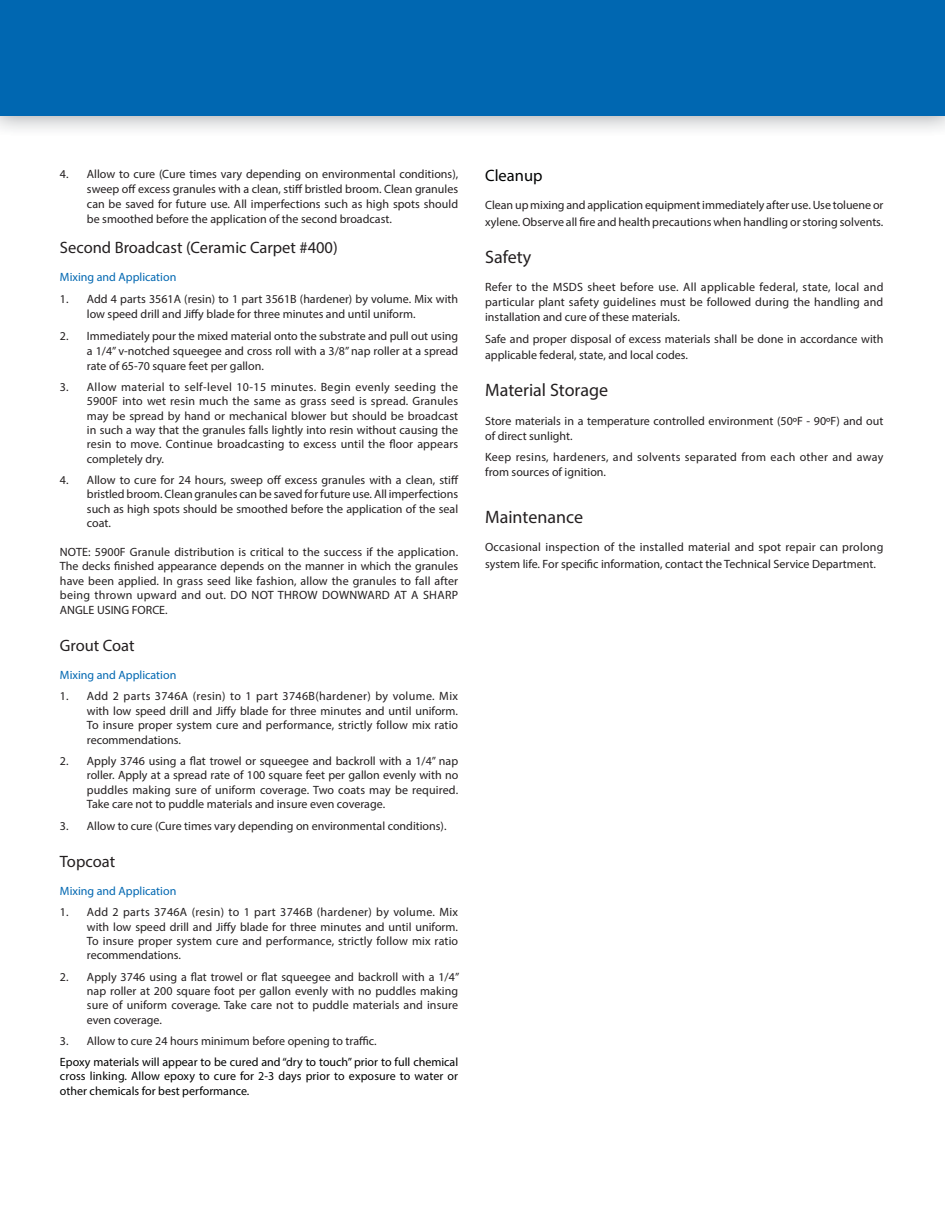
<style>
.page{position:relative;width:945px;height:1215px;background:#fff}
.page>*{position:absolute;margin:0;border:0;box-sizing:border-box;transform-origin:0 0}
.t1{font:18px "Myriad Pro";color:#231f20}
.t2{font:16.5px "Myriad Pro";color:#231f20}
.t3{font:16.5px "Myriad Pro";color:#010202}
.t4{font:12px/14.4px "Myriad Pro";color:#231f20;text-align:justify}
.t5{font:12px/14.4px "Myriad Pro";color:#010202;text-align:justify}
.t6{font:12px/15px "Myriad Pro";letter-spacing:.025em;color:#231f20}
.t7{font:12px "Myriad Pro";color:#0067b1}
</style>
<div class="page">
<img style="left:0;top:115px;width:945px;height:15px">
<div style="left:0;top:0;width:945px;height:115px;background:#0067b1"></div>
<p class="t4" style="left:87px;top:167px;width:373px;line-height:15px;text-indent:-27px">4. Allow to cure (Cure times vary depending on environmental conditions), sweep off excess granules with a clean, stiff bristled broom. Clean granules can be saved for future use. All imperfections such as high spots should be smoothed before the application of the second broadcast.</p>
<h2 class="t2" style="left:60px;top:241px;width:279px">Second Broadcast (Ceramic Carpet #400)</h2>
<p class="t7" style="left:60px;top:273px;width:118px">Mixing and Application</p>
<p class="t4" style="left:87px;top:293px;width:373px;line-height:15px;text-indent:-27px">1. Add 4 parts 3561A (resin) to 1 part 3561B (hardener) by volume. Mix with low speed drill and Jiffy blade for three minutes and until uniform.</p>
<p class="t4" style="left:87px;top:329px;width:373px;line-height:15px;text-indent:-27px">2. Immediately pour the mixed material onto the substrate and pull out using a 1/4” v-notched squeegee and cross roll with a 3/8” nap roller at a spread rate of 65-70 square feet per gallon.</p>
<p class="t4" style="left:87px;top:381px;width:373px;text-indent:-27px">3. Allow material to self-level 10-15 minutes. Begin evenly seeding the 5900F into wet resin much the same as grass seed is spread. Granules may be spread by hand or mechanical blower but should be broadcast in such a way that the granules falls lightly into resin without causing the resin to move. Continue broadcasting to excess until the floor appears completely dry.</p>
<p class="t4" style="left:87px;top:474px;width:373px;text-indent:-27px">4. Allow to cure for 24 hours, sweep off excess granules with a clean, stiff bristled broom. Clean granules can be saved for future use. All imperfections such as high spots should be smoothed before the application of the seal coat.</p>
<p class="t4" style="left:60px;top:546px;width:400px">NOTE: 5900F Granule distribution is critical to the success if the application.<br>The decks finished appearance depends on the manner in which the granules have been applied. In grass seed like fashion, allow the granules to fall after being thrown upward and out. DO NOT THROW DOWNWARD AT A SHARP ANGLE USING FORCE.</p>
<h2 class="t2" style="left:60px;top:639px;width:76px">Grout Coat</h2>
<p class="t7" style="left:60px;top:671px;width:118px">Mixing and Application</p>
<p class="t4" style="left:87px;top:690px;width:373px;text-indent:-27px">1. Add 2 parts 3746A (resin) to 1 part 3746B(hardener) by volume. Mix with low speed drill and Jiffy blade for three minutes and until uniform.<br>To insure proper system cure and performance, strictly follow mix ratio recommendations.</p>
<p class="t4" style="left:87px;top:755px;width:373px;text-indent:-27px">2. Apply 3746 using a flat trowel or squeegee and backroll with a 1/4” nap roller. Apply at a spread rate of 100 square feet per gallon evenly with no puddles making sure of uniform coverage. Two coats may be required.<br>Take care not to puddle materials and insure even coverage.</p>
<p class="t4" style="left:60px;top:820px;width:388px">3. Allow to cure (Cure times vary depending on environmental conditions).</p>
<h2 class="t2" style="left:60px;top:855px;width:57px">Topcoat</h2>
<p class="t7" style="left:60px;top:886px;width:118px">Mixing and Application</p>
<p class="t4" style="left:87px;top:906px;width:373px;text-indent:-27px">1. Add 2 parts 3746A (resin) to 1 part 3746B (hardener) by volume. Mix with low speed drill and Jiffy blade for three minutes and until uniform.<br>To insure proper system cure and performance, strictly follow mix ratio recommendations.</p>
<p class="t4" style="left:87px;top:971px;width:374px;text-indent:-27px">2. Apply 3746 using a flat trowel or flat squeegee and backroll with a 1/4” nap roller at 200 square foot per gallon evenly with no puddles making sure of uniform coverage. Take care not to puddle materials and insure even coverage.</p>
<p class="t4" style="left:60px;top:1035px;width:318px">3. Allow to cure 24 hours minimum before opening to traffic.</p>
<p class="t5" style="left:60px;top:1056px;width:400px">Epoxy materials will appear to be cured and “dry to touch” prior to full chemical cross linking. Allow epoxy to cure for 2-3 days prior to exposure to water or other chemicals for best performance.</p>
<h2 class="t3" style="left:485px;top:169px;width:59px">Cleanup</h2>
<p class="t4" style="left:485px;top:198px;width:400px;line-height:16.5px">Clean up mixing and application equipment immediately after use. Use toluene or xylene. Observe all fire and health precautions when handling or storing solvents.</p>
<h1 class="t1" style="left:485px;top:250px;width:48px">Safety</h1>
<p class="t4" style="left:485px;top:281px;width:400px;line-height:15px">Refer to the MSDS sheet before use. All applicable federal, state, local and particular plant safety guidelines must be followed during the handling and installation and cure of these materials.</p>
<p class="t4" style="left:485px;top:332px;width:400px;line-height:16.5px">Safe and proper disposal of excess materials shall be done in accordance with applicable federal, state, and local codes.</p>
<h1 class="t1" style="left:485px;top:383px;width:125px">Material Storage</h1>
<p class="t4" style="left:485px;top:414px;width:400px;line-height:15px">Store materials in a temperature controlled environment (50ºF - 90ºF) and out of direct sunlight.</p>
<p class="t6" style="left:485px;top:451px;width:400px">Keep resins, hardeners, and solvents separated from each other and away from sources of ignition.</p>
<h1 class="t1" style="left:485px;top:510px;width:99px">Maintenance</h1>
<p class="t4" style="left:485px;top:540px;width:400px;line-height:16.5px">Occasional inspection of the installed material and spot repair can prolong system life. For specific information, contact the Technical Service Department.</p>
</div>
